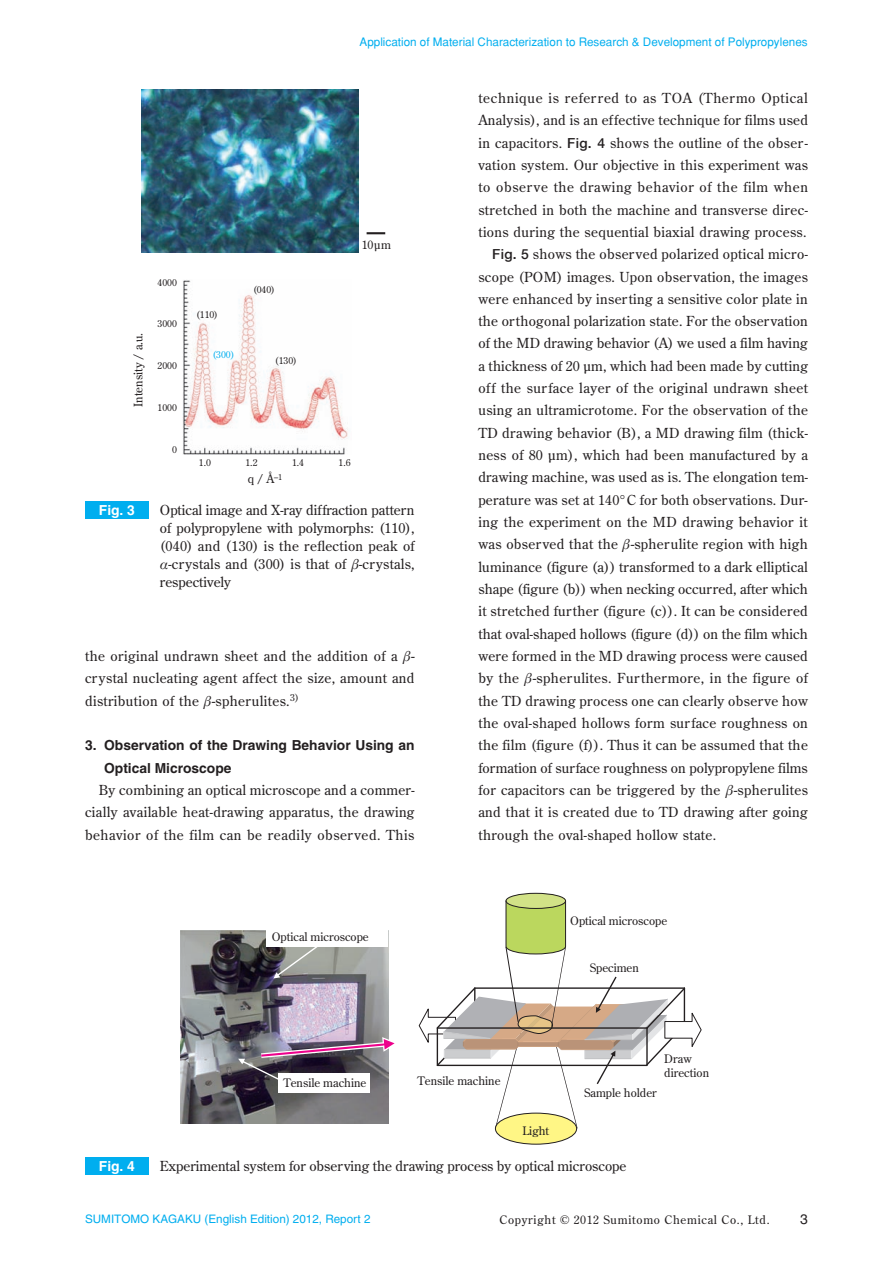
<style>
.page{position:relative;width:893px;height:1263px;background:#fff}
.page>*{position:absolute;margin:0;border:0;box-sizing:border-box;transform-origin:0 0}
.t1{font:13.8px/22.4px "Century Old Style Std";letter-spacing:.025em;color:#231f20;text-align:justify}
.t2{font:13.8px "Century Old Style Std";letter-spacing:.005em;color:#231f20}
.t3{font:13.8px "Century Old Style Std";letter-spacing:.045em;color:#231f20}
.t4{font:13.8px "Century Old Style Std";color:#231f20}
.t5{font:700 13.8px/22.4px "Helvetica";color:#231f20}
.t6{font:700 13.8px "Helvetica";color:#fff}
.t7{font:13.8px "Helvetica LT Std";color:#231f20}
.t8{font:11.7px/13.8px "Century Old Style Std";color:#231f20}
.t9{font:11.7px "Helvetica";color:#00aeef}
.t10{font:11.7px "Helvetica LT Std";color:#00aeef}
.t11{font:11.7px "Century Old Style Std";letter-spacing:.06em;color:#231f20}
.t12{font:9.6px "Century Old Style Std";color:#231f20}
.t13{font:9.6px "Century Old Style Std";color:#00aeef}
.s1{font-family:"Times";font-style:italic}
.s2{font-style:italic}
.s3{font-family:"Helvetica Neue";font-weight:500}
</style>
<div class="page">
<div style="left:85px;top:1157px;width:64px;height:17px;background:#00aeef"></div>
<svg style="left:551px;top:1024px;width:27px;height:104px"></svg>
<svg style="left:495px;top:1027px;width:27px;height:102px"></svg>
<div style="left:495px;top:1113px;width:82px;height:31px;background:#fff685;border-radius:50%"></div>
<div style="left:495px;top:1113px;width:82px;height:31px;border:1px solid #231f20;border-radius:50%"></div>
<img style="left:181px;top:930px;width:207px;height:193px">
<div style="left:267px;top:926px;width:121px;height:20px;background:#fff"></div>
<div style="left:278px;top:1073px;width:92px;height:19px;background:#fff"></div>
<svg style="left:273px;top:946px;width:45px;height:32px"></svg>
<svg style="left:238px;top:1035px;width:157px;height:45px"></svg>
<svg style="left:418px;top:893px;width:284px;height:191px"></svg>
<div style="left:85px;top:501px;width:64px;height:17px;background:#00aeef"></div>
<svg style="left:367px;top:232px;width:18px;height:2px"></svg>
<img style="left:141px;top:89px;width:217px;height:163px">
<img style="left:182px;top:280px;width:166px;height:175px">
<p class="t9" style="left:360px;top:34px;width:450px">Application of Material Characterization to Research &amp; Development of Polypropylenes</p>
<p class="t8" style="left:131px;top:407px;width:76px;rotate:-90deg">Intensity / a.u.</p>
<p class="t12" style="left:158px;top:276px;width:21px">4000</p>
<p class="t12" style="left:158px;top:318px;width:21px">3000</p>
<p class="t12" style="left:158px;top:360px;width:21px">2000</p>
<p class="t12" style="left:158px;top:402px;width:21px">1000</p>
<p class="t12" style="left:172px;top:444px;width:6px">0</p>
<p class="t12" style="left:196px;top:309px;width:23px">(110)</p>
<p class="t13" style="left:213px;top:348px;width:23px">(300)</p>
<p class="t12" style="left:253px;top:283px;width:23px">(040)</p>
<p class="t12" style="left:275px;top:354px;width:23px">(130)</p>
<p class="t8" style="left:362px;top:238px;width:31px">10μm</p>
<p class="t12" style="left:199px;top:456px;width:13px">1.0</p>
<p class="t12" style="left:246px;top:456px;width:13px">1.2</p>
<p class="t12" style="left:292px;top:456px;width:13px">1.4</p>
<p class="t12" style="left:339px;top:456px;width:13px">1.6</p>
<p class="t8" style="left:248px;top:472px;width:36px">q / Å<sup>–1</sup></p>
<p class="t6" style="left:99px;top:501px;width:38px">Fig. 3</p>
<p class="t1" style="left:160px;top:501px;width:256px;line-height:18.1px">Optical image and X-ray diffraction pattern of polypropylene with polymorphs: (110), (040) and (130) is the reflection peak of <span class="s1">α</span>-crystals and (300) is that of <span class="s1">β</span>-crystals, respectively</p>
<p class="t1" style="left:85px;top:644px;width:331px">the original undrawn sheet and the addition of a <span class="s1">β&shy;</span>crystal nucleating agent affect the size, amount and distribution of the <span class="s1">β</span><span class="s2">-</span>spherulites.<sup>3)</sup></p>
<p class="t5" style="left:104px;top:734px;width:312px;text-indent:-19px">3. Observation of the Drawing Behavior Using an<br>Optical Microscope</p>
<p class="t1" style="left:85px;top:779px;width:331px;text-indent:14px">By combining an optical microscope and a commer&shy;cially available heat-drawing apparatus, the drawing behavior of the film can be readily observed. This</p>
<p class="t8" style="left:272px;top:930px;width:99px">Optical microscope</p>
<p class="t3" style="left:478px;top:89px;width:331px">technique is referred to as TOA (Thermo Optical</p>
<p class="t1" style="left:478px;top:109px;width:331px">Analysis), and is an effective technique for films used</p>
<p class="t1" style="left:478px;top:131px;width:331px">in capacitors. <span class="s3">Fig. 4</span> shows the outline of the obser-</p>
<p class="t1" style="left:478px;top:153px;width:331px">vation system. Our objective in this experiment was</p>
<p class="t3" style="left:478px;top:178px;width:331px">to observe the drawing behavior of the film when</p>
<p class="t1" style="left:478px;top:198px;width:331px">stretched in both the machine and transverse direc-</p>
<p class="t1" style="left:478px;top:220px;width:330px">tions during the sequential biaxial drawing process.</p>
<p class="t1" style="left:492px;top:243px;width:317px"><span class="s3">Fig. 5</span> shows the observed polarized optical micro-</p>
<p class="t1" style="left:478px;top:265px;width:331px">scope (POM) images. Upon observation, the images</p>
<p class="t1" style="left:478px;top:287px;width:331px">were enhanced by inserting a sensitive color plate in</p>
<p class="t1" style="left:478px;top:310px;width:331px">the orthogonal polarization state. For the observation</p>
<p class="t1" style="left:478px;top:332px;width:331px">of the MD drawing behavior (A) we used a film having</p>
<p class="t1" style="left:478px;top:354px;width:331px">a thickness of 20 μm, which had been made by cutting</p>
<p class="t1" style="left:478px;top:377px;width:331px">off the surface layer of the original undrawn sheet</p>
<p class="t1" style="left:478px;top:399px;width:331px">using an ultramicrotome. For the observation of the</p>
<p class="t1" style="left:478px;top:421px;width:331px">TD drawing behavior (B), a MD drawing film (thick-</p>
<p class="t1" style="left:478px;top:444px;width:331px">ness of 80 μm), which had been manufactured by a</p>
<p class="t1" style="left:478px;top:466px;width:331px">drawing machine, was used as is. The elongation tem-</p>
<p class="t1" style="left:478px;top:488px;width:331px">perature was set at 140°C for both observations. Dur-</p>
<p class="t1" style="left:478px;top:511px;width:331px">ing the experiment on the MD drawing behavior it</p>
<p class="t1" style="left:478px;top:533px;width:331px">was observed that the <span class="s1">β</span><span class="s2">-</span>spherulite region with high</p>
<p class="t1" style="left:478px;top:555px;width:331px">luminance (figure (a)) transformed to a dark elliptical</p>
<p class="t2" style="left:478px;top:580px;width:331px">shape (figure (b)) when necking occurred, after which</p>
<p class="t1" style="left:478px;top:600px;width:331px">it stretched further (figure (c)). It can be considered</p>
<p class="t1" style="left:478px;top:622px;width:331px">that oval-shaped hollows (figure (d)) on the film which</p>
<p class="t1" style="left:478px;top:644px;width:331px">were formed in the MD drawing process were caused</p>
<p class="t1" style="left:478px;top:667px;width:331px">by the <span class="s1">β</span><span class="s2">-</span>spherulites. Furthermore, in the figure of</p>
<p class="t1" style="left:478px;top:689px;width:331px">the TD drawing process one can clearly observe how</p>
<p class="t1" style="left:478px;top:711px;width:331px">the oval-shaped hollows form surface roughness on</p>
<p class="t1" style="left:478px;top:734px;width:331px">the film (figure (f)). Thus it can be assumed that the</p>
<p class="t2" style="left:478px;top:759px;width:331px">formation of surface roughness on polypropylene films</p>
<p class="t1" style="left:478px;top:778px;width:331px">for capacitors can be triggered by the <span class="s1">β</span><span class="s2">-</span>spherulites</p>
<p class="t1" style="left:478px;top:801px;width:331px">and that it is created due to TD drawing after going</p>
<p class="t1" style="left:478px;top:823px;width:239px">through the oval-shaped hollow state.</p>
<p class="t8" style="left:570px;top:914px;width:99px">Optical microscope</p>
<p class="t8" style="left:590px;top:960px;width:51px">Specimen</p>
<p class="t8" style="left:283px;top:1076px;width:84px">Tensile machine</p>
<p class="t8" style="left:418px;top:1074px;width:84px">Tensile machine</p>
<p class="t8" style="left:522px;top:1123px;width:28px">Light</p>
<p class="t8" style="left:664px;top:1052px;width:46px">Draw direction</p>
<p class="t8" style="left:584px;top:1086px;width:74px">Sample holder</p>
<p class="t6" style="left:99px;top:1157px;width:38px">Fig. 4</p>
<p class="t4" style="left:160px;top:1157px;width:468px">Experimental system for observing the drawing process by optical microscope</p>
<p class="t10" style="left:85px;top:1212px;width:287px">SUMITOMO KAGAKU (English Edition) 2012, Report 2</p>
<p class="t11" style="left:499px;top:1212px;width:272px">Copyright © 2012 Sumitomo Chemical Co., Ltd.</p>
<p class="t7" style="left:800px;top:1211px;width:9px">3</p>
<p class="t9" style="left:207px;top:1212px;width:27px">2012</p>
</div>
